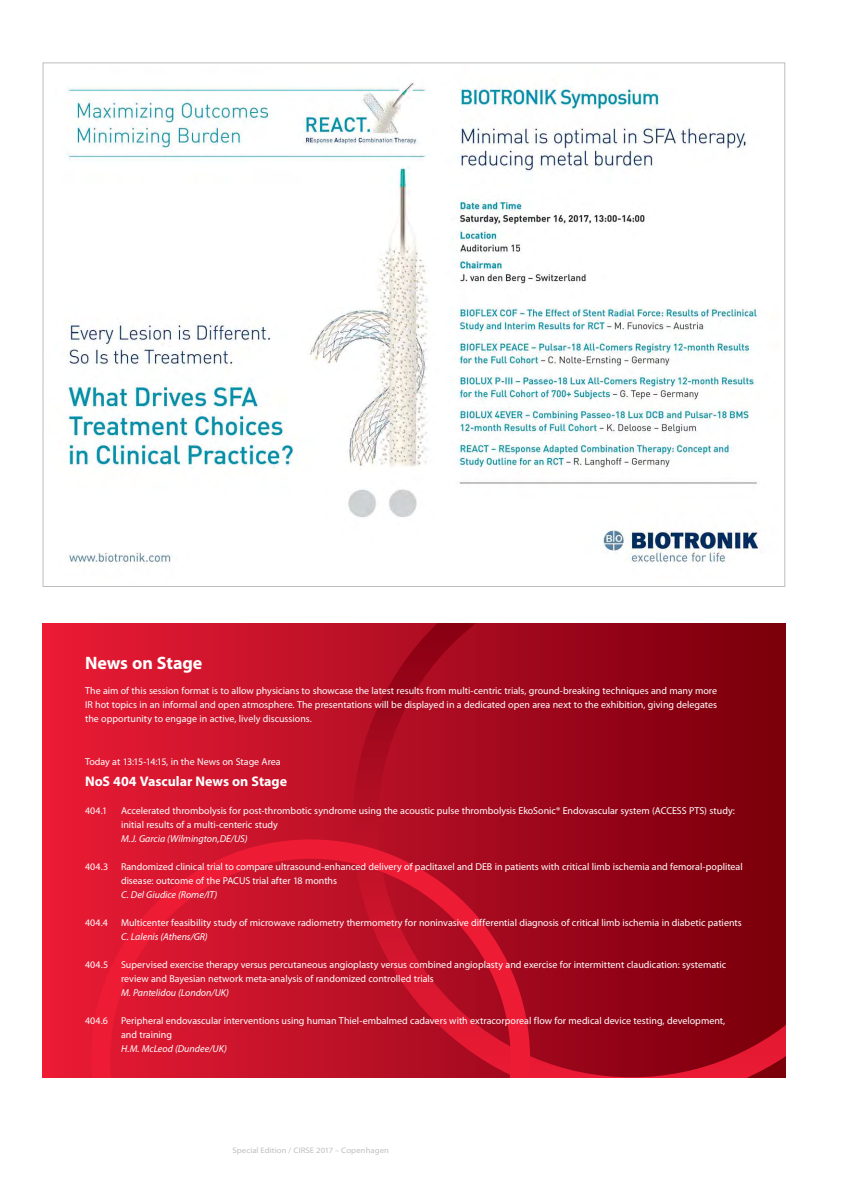
<style>
.page{position:relative;width:842px;height:1191px;background:#fff}
.page>*{position:absolute;margin:0;border:0;box-sizing:border-box;transform-origin:0 0}
.t1{font:700 18px "Myriad Pro";color:#fff}
.t2{font:700 14px "Myriad Pro";color:#fff}
.t3{font:10px/14px "Myriad Pro";color:#fff}
.t4{font:italic 10px "Myriad Pro";color:#fff}
.t5{font:semi-expanded 8px "Myriad Pro";color:#bbbdc0}
</style>
<div class="page">
<img style="left:66px;top:82px;width:693px;height:482px">
<svg style="left:43px;top:624px;width:310px;height:453px;background:#d5162e"></svg>
<svg style="left:353px;top:624px;width:432px;height:453px;background:#950417"></svg>
<svg style="left:91px;top:839px;width:439px;height:238px;background:#c9132a"></svg>
<h1 class="t1" style="left:85px;top:655px;width:119px">News on Stage</h1>
<p class="t3" style="left:85px;top:684px;width:634px;text-align:justify">The aim of this session format is to allow physicians to showcase the latest results from multi-centric trials, ground-breaking techniques and many more IR hot topics in an informal and open atmosphere. The presentations will be displayed in a dedicated open area next to the exhibition, giving delegates the opportunity to engage in active, lively discussions.</p>
<p class="t3" style="left:85px;top:755px;width:197px">Today at 13:15-14:15, in the News on Stage Area</p>
<h2 class="t2" style="left:85px;top:776px;width:204px">NoS 404 Vascular News on Stage</h2>
<p class="t3" style="left:85px;top:805px;width:24px">404.1</p>
<p class="t3" style="left:121px;top:805px;width:615px">Accelerated thrombolysis for post-thrombotic syndrome using the acoustic pulse thrombolysis EkoSonic® Endovascular system (ACCESS PTS) study: initial results of a multi-centeric study</p>
<p class="t4" style="left:121px;top:835px;width:128px">M.J. Garcia (Wilmington,DE/US)</p>
<p class="t3" style="left:85px;top:861px;width:25px">404.3</p>
<p class="t3" style="left:121px;top:861px;width:623px">Randomized clinical trial to compare ultrasound-enhanced delivery of paclitaxel and DEB in patients with critical limb ischemia and femoral-popliteal disease: outcome of the PACUS trial after 18 months</p>
<p class="t4" style="left:121px;top:891px;width:98px">C. Del Giudice (Rome/IT)</p>
<p class="t3" style="left:85px;top:917px;width:24px">404.4</p>
<p class="t3" style="left:121px;top:917px;width:622px">Multicenter feasibility study of microwave radiometry thermometry for noninvasive differential diagnosis of critical limb ischemia in diabetic patients</p>
<p class="t4" style="left:121px;top:933px;width:88px">C. Lalenis (Athens/GR)</p>
<p class="t3" style="left:85px;top:959px;width:25px">404.5</p>
<p class="t3" style="left:121px;top:959px;width:607px">Supervised exercise therapy versus percutaneous angioplasty versus combined angioplasty and exercise for intermittent claudication: systematic review and Bayesian network meta-analysis of randomized controlled trials</p>
<p class="t4" style="left:121px;top:989px;width:110px">M. Pantelidou (London/UK)</p>
<p class="t3" style="left:85px;top:1015px;width:24px">404.6</p>
<p class="t3" style="left:121px;top:1015px;width:606px">Peripheral endovascular interventions using human Thiel-embalmed cadavers with extracorporeal flow for medical device testing, development, and training</p>
<p class="t4" style="left:121px;top:1045px;width:107px">H.M. McLeod (Dundee/UK)</p>
<p class="t5" style="left:232px;top:1147px;width:158px">Special Edition / CIRSE 2017 – Copenhagen</p>
</div>
